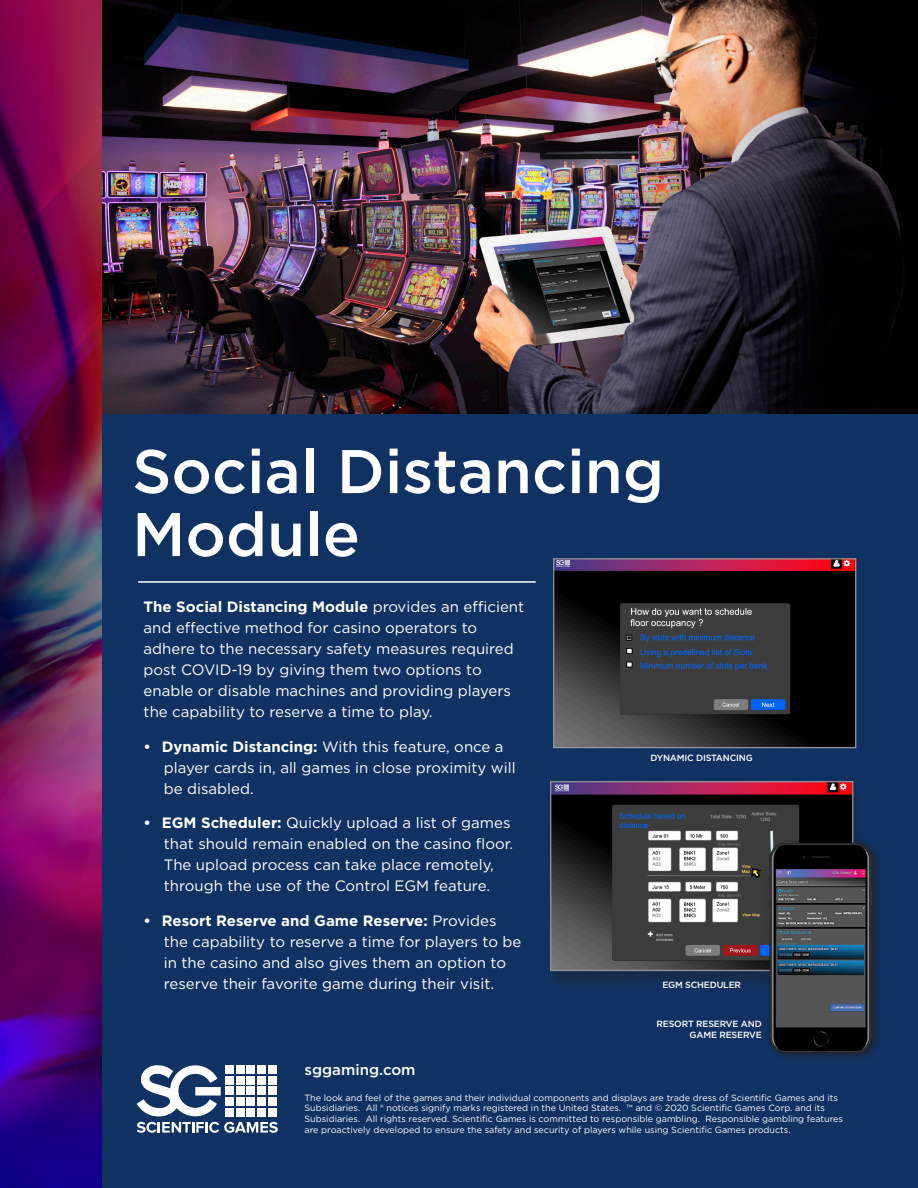
<style>
.page{position:relative;width:918px;height:1188px;background:#fff}
.page>*{position:absolute;margin:0;border:0;box-sizing:border-box;transform-origin:0 0}
.t1{font:500 61.5px/63px "Gotham";color:#fff}
.t2{font:500 15.15px "Gotham";color:#fff}
.Smaller_Paragraph{font:15px/21px "Gotham";color:#fff}
.t3{font:9px/10.8px "Gotham";color:#fff}
.t4{font:500 9px "Gotham";letter-spacing:-.02em;color:#fff}
.s1{font-weight:700}
</style>
<div class="page">
<div style="left:3px;top:0;width:915px;height:1188px;background:#103262"></div>
<img style="left:101px;top:0;width:817px;height:414px">
<img style="left:0;top:0;width:101px;height:1188px">
<hr style="left:138px;top:581px;width:398px;height:2px;background:#fff">
<img style="left:555px;top:560px;width:299px;height:186px">
<div style="left:553px;top:558px;width:303px;height:190px;border:1px solid #939598"></div>
<div style="left:546px;top:783px;width:320px;height:207px;background:#231f20;opacity:.35"></div>
<img style="left:552px;top:783px;width:299px;height:186px">
<div style="left:550px;top:781px;width:303px;height:190px;border:1px solid #939598"></div>
<div style="left:765px;top:838px;width:119px;height:226px;background:#231f20;opacity:.75"></div>
<img style="left:769px;top:843px;width:103px;height:209px">
<svg style="left:137px;top:1065px;width:141px;height:68px"></svg>
<p class="t1" style="left:132px;top:438px;width:533px">Social Distancing<br>Module</p>
<p class="Smaller_Paragraph" style="left:144px;top:596px;width:382px"><span class="s1">The Social Distancing Module</span> provides an efficient and effective method for casino operators to adhere to the necessary safety measures required post COVID-19 by giving them two options to enable or disable machines and providing players the capability to reserve a time to play.</p>
<p class="Smaller_Paragraph" style="left:164px;top:736px;width:353px;text-indent:-20px"><span class="s1">• Dynamic Distancing:</span> With this feature, once a player cards in, all games in close proximity will be disabled.</p>
<p class="Smaller_Paragraph" style="left:164px;top:812px;width:351px;text-indent:-20px"><span class="s1">• EGM Scheduler:</span> Quickly upload a list of games that should remain enabled on the casino floor.<br>The upload process can take place remotely, through the use of the Control EGM feature.</p>
<p class="Smaller_Paragraph" style="left:164px;top:910px;width:359px;text-indent:-20px"><span class="s1">• Resort Reserve and Game Reserve:</span> Provides the capability to reserve a time for players to be in the casino and also gives them an option to reserve their favorite game during their visit.</p>
<p class="t4" style="left:650px;top:753px;width:104px">DYNAMIC DISTANCING</p>
<p class="t4" style="left:662px;top:980px;width:80px">EGM SCHEDULER</p>
<p class="t4" style="left:657px;top:1019px;width:107px">RESORT RESERVE AND</p>
<p class="t4" style="left:690px;top:1030px;width:74px">GAME RESERVE</p>
<p class="t2" style="left:305px;top:1061px;width:113px">sggaming.com</p>
<p class="t3" style="left:305px;top:1092px;width:540px">The look and feel of the games and their individual components and displays are trade dress of Scientific Games and its Subsidiaries. All ® notices signify marks registered in the United States. ™ and © 2020 Scientific Games Corp. and its Subsidiaries. All rights reserved. Scientific Games is committed to responsible gambling. Responsible gambling features are proactively developed to ensure the safety and security of players while using Scientific Games products.</p>
</div>
